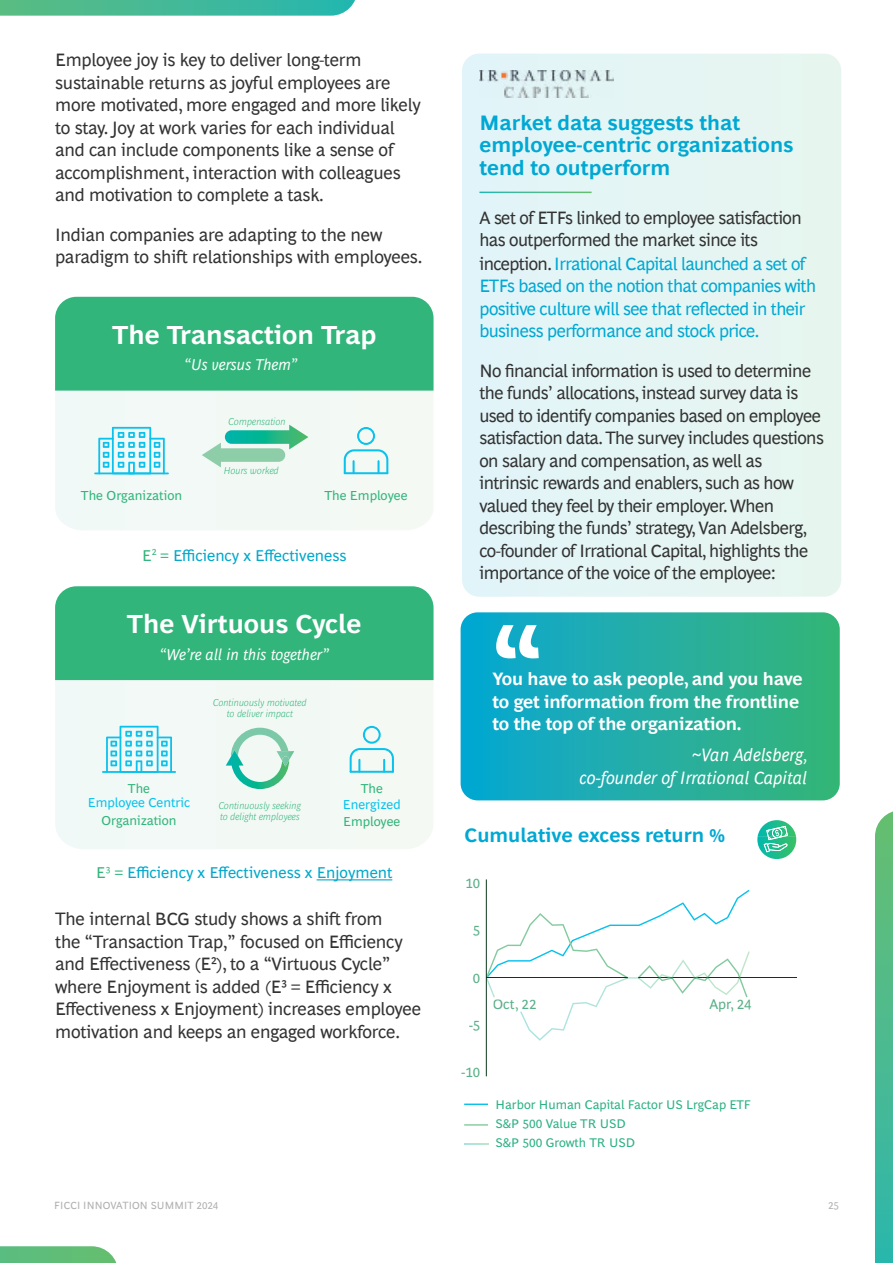
<style>
.page{position:relative;width:893px;height:1263px;background:#fff}
.page>*{position:absolute;margin:0;border:0;box-sizing:border-box;transform-origin:0 0}
.t1{font:700 108px "Henderson BCG Sans";color:#fff}
.t2{font:700 26.55px "Henderson BCG Sans";color:#fff}
.t3{font:700 21px/22.5px "Henderson BCG Sans";color:#00a8d3}
.t4{font:700 19.8px "Henderson BCG Sans";color:#00a8d3}
.t5{font:18px/22.5px "Henderson BCG Sans";letter-spacing:-.02em;color:#333}
.t6{font:18px/22.5px "Henderson BCG Sans";letter-spacing:-.03em;color:#00a8d3}
.t7{font:700 18px/22.5px "Henderson BCG Sans";letter-spacing:-.01em;color:#fff}
.t8{font:italic 18px/22.5px "Henderson BCG Sans";color:#fff;text-align:right}
.t9{font:15.9px "Henderson BCG Sans";color:#03a8cb}
.t10{font:italic 15.9px "Henderson BCG Sans";color:#fff}
.t11{font:14.1px "Henderson BCG Sans";color:#5ab089}
.t12{font:13.2px "Henderson BCG Sans";color:#32b57b}
.t13{font:13.2px "Henderson BCG Sans";color:#0ac2ec}
.t14{font:12.75px/19px "Henderson BCG Sans";color:#2db185}
.t15{font:10.5px "Henderson BCG Sans";letter-spacing:.01em;color:#b1b1b1}
.t16{font:italic 300 10.2px/11.2px "Henderson BCG Sans";color:#32b57b;text-align:center}
.s1{color:#32b57b}
.s2{color:#333}
</style>
<div class="page">
<svg style="left:875px;top:811px;width:18px;height:452px;background:#4dbb90"></svg>
<svg style="left:1px;top:0;width:354px;height:16px;background:#49bb9c"></svg>
<svg style="left:1px;top:1246px;width:116px;height:17px;background:#6bc282"></svg>
<img style="left:0;top:0;width:1px;height:725px">
<div style="left:462px;top:54px;width:379px;height:543px;background:#e5f5f4;border-radius:17px"></div>
<div style="left:55px;top:680px;width:378px;height:169px;background:#f2f9f5"></div>
<div style="left:55px;top:586px;width:378px;height:94px;background:#32b57b"></div>
<hr style="left:317px;top:879px;width:75px;height:1px;background:#03a8cb">
<hr style="left:102px;top:771px;width:74px;height:2px;background:#0ac2ec">
<svg style="left:106px;top:726px;width:66px;height:47px"></svg>
<svg style="left:350px;top:726px;width:44px;height:45px"></svg>
<hr style="left:350px;top:771px;width:44px;height:2px;background:#0ac2ec">
<img style="left:231px;top:728px;width:63px;height:22px">
<svg style="left:226px;top:750px;width:68px;height:39px"></svg>
<svg style="left:461px;top:612px;width:379px;height:188px;background:#22aea5"></svg>
<div style="left:55px;top:391px;width:378px;height:139px;background:#f2f9f5"></div>
<div style="left:55px;top:297px;width:378px;height:94px;background:#32b57b"></div>
<hr style="left:94px;top:472px;width:75px;height:2px;background:#0ac2ec">
<svg style="left:98px;top:427px;width:67px;height:46px"></svg>
<svg style="left:344px;top:427px;width:44px;height:45px"></svg>
<hr style="left:377px;top:460px;width:3px;height:14px;background:#0ac2ec">
<hr style="left:344px;top:472px;width:44px;height:2px;background:#0ac2ec">
<svg style="left:202px;top:425px;width:106px;height:42px"></svg>
<img style="left:757px;top:837px;width:35px;height:22px">
<svg style="left:758px;top:820px;width:38px;height:32px"></svg>
<hr style="left:486px;top:879px;width:1px;height:197px;background:#0c381c">
<hr style="left:638px;top:977px;width:158px;height:1px;background:#0c381c">
<img style="left:520px;top:997px;width:82px;height:44px">
<svg style="left:486px;top:890px;width:263px;height:107px"></svg>
<hr style="left:464px;top:1103px;width:24px;height:2px;background:#06c1eb">
<svg style="left:464px;top:1124px;width:24px;height:1px"></svg>
<img style="left:479px;top:70px;width:135px;height:27px">
<hr style="left:479px;top:192px;width:113px;height:1px;background:#fff">
<p class="t5" style="left:55px;top:47px;width:367px">Employee joy is key to deliver long-term sustainable returns as joyful employees are more motivated, more engaged and more likely to stay. Joy at work varies for each individual and can include components like a sense of accomplishment, interaction with colleagues and motivation to complete a task.</p>
<p class="t5" style="left:55px;top:222px;width:369px">Indian companies are adapting to the new paradigm to shift relationships with employees.</p>
<h2 class="t2" style="left:112px;top:315px;width:266px">The Transaction Trap</h2>
<p class="t10" style="left:184px;top:353px;width:115px">“Us versus Them”</p>
<p class="t16" style="left:229px;top:415px;width:59px">Compensation</p>
<p class="t16" style="left:224px;top:464px;width:57px">Hours worked</p>
<p class="t12" style="left:81px;top:485px;width:103px">The Organization</p>
<p class="t12" style="left:324px;top:485px;width:85px">The Employee</p>
<p class="t9" style="left:142px;top:544px;width:206px"><span class="s1">E</span><sup>2</sup> <span class="s1">=</span> Efficiency x Effectiveness</p>
<h2 class="t2" style="left:127px;top:605px;width:236px">The Virtuous Cycle</h2>
<p class="t10" style="left:159px;top:643px;width:171px">“We’re all in this together”</p>
<p class="t16" style="left:213px;top:696px;width:95px">Continuously motivated to deliver impact</p>
<p class="t12" style="left:128px;top:779px;width:24px">The</p>
<p class="t13" style="left:88px;top:793px;width:104px">Employee Centric</p>
<p class="t12" style="left:102px;top:810px;width:76px">Organization</p>
<p class="t16" style="left:219px;top:799px;width:84px;text-align:left">Continuously seeking to delight employees</p>
<p class="t12" style="left:361px;top:779px;width:24px">The</p>
<p class="t13" style="left:343px;top:795px;width:59px">Energized</p>
<p class="t12" style="left:343px;top:811px;width:59px">Employee</p>
<p class="t9" style="left:96px;top:861px;width:298px"><span class="s1">E</span><sup>3</sup> <span class="s1">=</span> Efficiency x Effectiveness x Enjoyment</p>
<p class="t5" style="left:55px;top:906px;width:368px">The internal BCG study shows a shift from<br>the “Transaction Trap,” focused on Efficiency and Effectiveness (E²), to a “Virtuous Cycle” where Enjoyment is added (E³ = Efficiency x Effectiveness x Enjoyment) increases employee motivation and keeps an engaged workforce.</p>
<p class="t3" style="left:479px;top:109px;width:316px">Market data suggests that employee-centric organizations tend to outperform</p>
<p class="t5" style="left:479px;top:205px;width:324px">A set of ETFs linked to employee satisfaction has outperformed the market since its</p>
<p class="t6" style="left:479px;top:251px;width:338px"><span class="s2">inception.</span> Irrational Capital launched a set of ETFs based on the notion that companies with positive culture will see that reflected in their business performance and stock price.</p>
<p class="t5" style="left:479px;top:358px;width:346px">No financial information is used to determine the funds’ allocations, instead survey data is used to identify companies based on employee satisfaction data. The survey includes questions on salary and compensation, as well as intrinsic rewards and enablers, such as how valued they feel by their employer. When describing the funds’ strategy, Van Adelsberg, co-founder of Irrational Capital, highlights the importance of the voice of the employee:</p>
<h1 class="t1" style="left:491px;top:589px;width:55px">“</h1>
<p class="t7" style="left:492px;top:666px;width:312px">You have to ask people, and you have to get information from the frontline to the top of the organization.</p>
<p class="t8" style="left:580px;top:742px;width:230px">~Van Adelsberg,<br>co-founder of Irrational Capital</p>
<p class="t4" style="left:464px;top:821px;width:262px">Cumulative excess return %</p>
<p class="t11" style="left:465px;top:873px;width:16px">10</p>
<p class="t11" style="left:473px;top:920px;width:9px">5</p>
<p class="t11" style="left:473px;top:967px;width:9px">0</p>
<p class="t11" style="left:469px;top:1015px;width:13px">-5</p>
<p class="t11" style="left:462px;top:1062px;width:20px">-10</p>
<p class="t11" style="left:493px;top:994px;width:45px">Oct, 22</p>
<p class="t11" style="left:709px;top:994px;width:44px">Apr, 24</p>
<p class="t14" style="left:496px;top:1094px;width:257px">Harbor Human Capital Factor US LrgCap ETF<br>S&amp;P 500 Value TR USD<br>S&amp;P 500 Growth TR USD</p>
<p class="t15" style="left:54px;top:1197px;width:166px">FICCI INNOVATION SUMMIT 2024</p>
<p class="t15" style="left:828px;top:1197px;width:12px">25</p>
</div>
